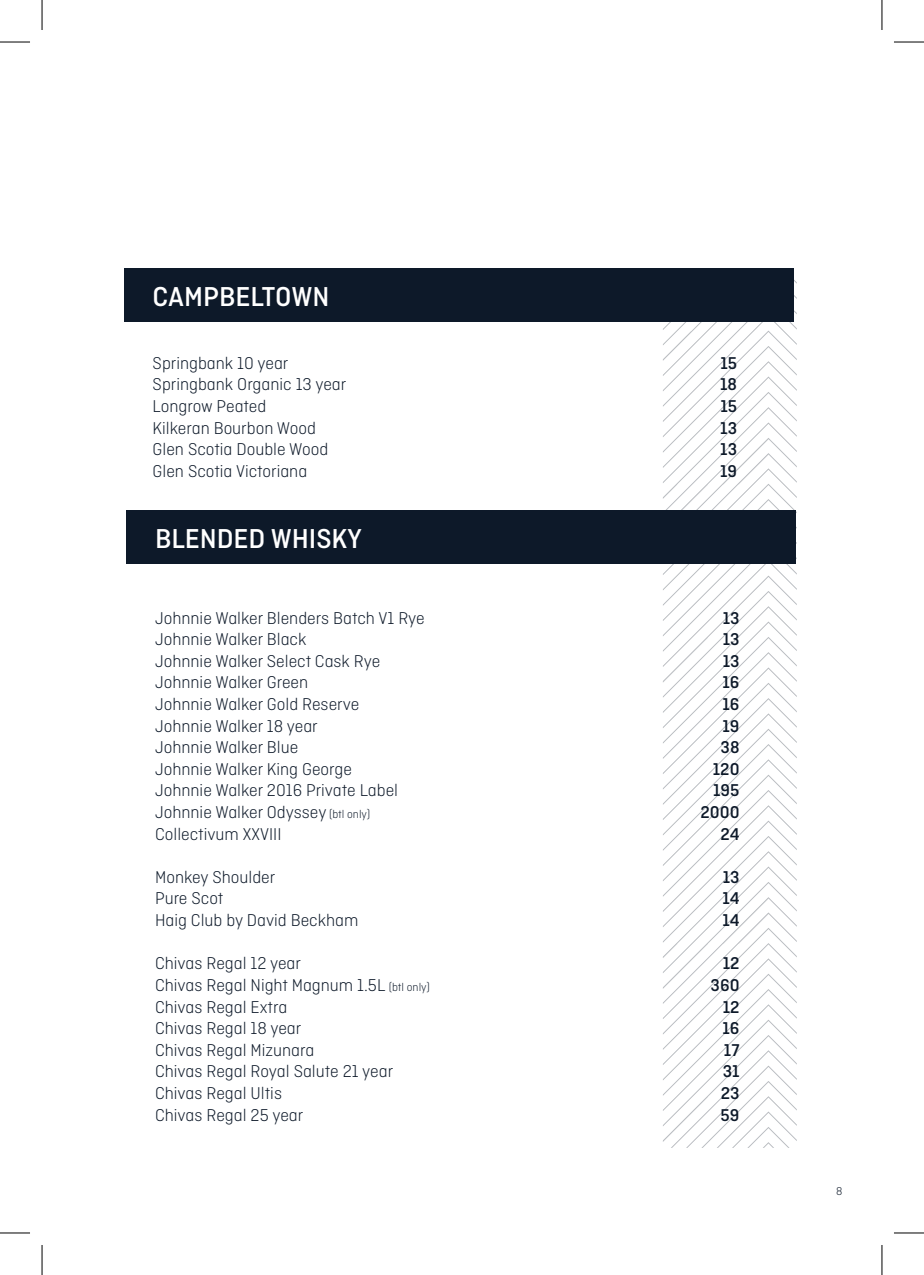
<style>
.page{position:relative;width:924px;height:1275px;background:#fff}
.page>*{position:absolute;margin:0;border:0;box-sizing:border-box;transform-origin:0 0}
.t1{font:500 28.8px "Ciutadella";color:#fff}
.Paragraph_Style_1{font:300 18px "Ciutadella";color:#0d1929}
.Paragraph_Style_1-2{font:500 18px "Ciutadella";color:#0d1929}
.t2{font:300 12px "Ciutadella";color:#0d1929}
.s1{font-size:12px}
</style>
<div class="page">
<svg style="left:662px;top:269px;width:134px;height:879px"></svg>
<div style="left:127px;top:510px;width:669px;height:53px;background:#0d1929"></div>
<div style="left:124px;top:269px;width:669px;height:53px;background:#0d1929"></div>
<hr style="left:0;top:42px;width:30px;height:1px;background:#000">
<hr style="left:893px;top:42px;width:30px;height:1px;background:#000">
<hr style="left:0;top:1232px;width:30px;height:1px;background:#000">
<hr style="left:893px;top:1232px;width:30px;height:1px;background:#000">
<hr style="left:42px;top:0;width:1px;height:30px;background:#000">
<hr style="left:42px;top:1245px;width:1px;height:30px;background:#000">
<hr style="left:881px;top:0;width:1px;height:30px;background:#000">
<hr style="left:881px;top:1245px;width:1px;height:30px;background:#000">
<p class="t1" style="left:152px;top:281px;width:178px">CAMPBELTOWN</p>
<p class="Paragraph_Style_1" style="left:152px;top:353px;width:137px">Springbank 10 year</p>
<p class="Paragraph_Style_1-2" style="left:720px;top:353px;width:18px">15</p>
<p class="Paragraph_Style_1" style="left:152px;top:375px;width:195px">Springbank Organic 13 year</p>
<p class="Paragraph_Style_1-2" style="left:719px;top:374px;width:18px">18</p>
<p class="Paragraph_Style_1" style="left:152px;top:396px;width:115px">Longrow Peated</p>
<p class="Paragraph_Style_1-2" style="left:720px;top:396px;width:18px">15</p>
<p class="Paragraph_Style_1" style="left:152px;top:418px;width:165px">Kilkeran Bourbon Wood</p>
<p class="Paragraph_Style_1-2" style="left:720px;top:418px;width:18px">13</p>
<p class="Paragraph_Style_1" style="left:152px;top:440px;width:177px">Glen Scotia Double Wood</p>
<p class="Paragraph_Style_1-2" style="left:720px;top:439px;width:18px">13</p>
<p class="Paragraph_Style_1" style="left:152px;top:461px;width:156px">Glen Scotia Victoriana</p>
<p class="Paragraph_Style_1-2" style="left:719px;top:461px;width:19px">19</p>
<p class="t1" style="left:155px;top:522px;width:208px">BLENDED WHISKY</p>
<p class="Paragraph_Style_1" style="left:155px;top:608px;width:271px">Johnnie Walker Blenders Batch V1 Rye</p>
<p class="Paragraph_Style_1-2" style="left:722px;top:607px;width:18px">13</p>
<p class="Paragraph_Style_1" style="left:155px;top:629px;width:153px">Johnnie Walker Black</p>
<p class="Paragraph_Style_1-2" style="left:722px;top:629px;width:18px">13</p>
<p class="Paragraph_Style_1" style="left:155px;top:651px;width:227px">Johnnie Walker Select Cask Rye</p>
<p class="Paragraph_Style_1-2" style="left:722px;top:651px;width:18px">13</p>
<p class="Paragraph_Style_1" style="left:155px;top:673px;width:155px">Johnnie Walker Green</p>
<p class="Paragraph_Style_1-2" style="left:722px;top:672px;width:19px">16</p>
<p class="Paragraph_Style_1" style="left:155px;top:694px;width:205px">Johnnie Walker Gold Reserve</p>
<p class="Paragraph_Style_1-2" style="left:722px;top:694px;width:19px">16</p>
<p class="Paragraph_Style_1" style="left:155px;top:716px;width:164px">Johnnie Walker 18 year</p>
<p class="Paragraph_Style_1-2" style="left:722px;top:715px;width:19px">19</p>
<p class="Paragraph_Style_1" style="left:155px;top:737px;width:145px">Johnnie Walker Blue</p>
<p class="Paragraph_Style_1-2" style="left:720px;top:737px;width:20px">38</p>
<p class="Paragraph_Style_1" style="left:155px;top:759px;width:198px">Johnnie Walker King George</p>
<p class="Paragraph_Style_1-2" style="left:712px;top:759px;width:28px">120</p>
<p class="Paragraph_Style_1" style="left:155px;top:781px;width:244px">Johnnie Walker 2016 Private Label</p>
<p class="Paragraph_Style_1-2" style="left:712px;top:780px;width:28px">195</p>
<p class="Paragraph_Style_1" style="left:155px;top:802px;width:217px">Johnnie Walker Odyssey <span class="s1">(btl only)</span></p>
<p class="Paragraph_Style_1-2" style="left:700px;top:802px;width:40px">2000</p>
<p class="Paragraph_Style_1" style="left:155px;top:824px;width:128px">Collectivum XXVIII</p>
<p class="Paragraph_Style_1-2" style="left:720px;top:823px;width:21px">24</p>
<p class="Paragraph_Style_1" style="left:155px;top:867px;width:122px">Monkey Shoulder</p>
<p class="Paragraph_Style_1-2" style="left:722px;top:867px;width:18px">13</p>
<p class="Paragraph_Style_1" style="left:155px;top:889px;width:70px">Pure Scot</p>
<p class="Paragraph_Style_1-2" style="left:722px;top:888px;width:19px">14</p>
<p class="Paragraph_Style_1" style="left:155px;top:910px;width:205px">Haig Club by David Beckham</p>
<p class="Paragraph_Style_1-2" style="left:722px;top:910px;width:19px">14</p>
<p class="Paragraph_Style_1" style="left:155px;top:953px;width:147px">Chivas Regal 12 year</p>
<p class="Paragraph_Style_1-2" style="left:722px;top:953px;width:18px">12</p>
<p class="Paragraph_Style_1" style="left:155px;top:975px;width:276px">Chivas Regal Night Magnum 1.5L <span class="s1">(btl only)</span></p>
<p class="Paragraph_Style_1-2" style="left:710px;top:975px;width:30px">360</p>
<p class="Paragraph_Style_1" style="left:155px;top:997px;width:134px">Chivas Regal Extra</p>
<p class="Paragraph_Style_1-2" style="left:722px;top:996px;width:18px">12</p>
<p class="Paragraph_Style_1" style="left:155px;top:1018px;width:148px">Chivas Regal 18 year</p>
<p class="Paragraph_Style_1-2" style="left:722px;top:1018px;width:19px">16</p>
<p class="Paragraph_Style_1" style="left:155px;top:1040px;width:161px">Chivas Regal Mizunara</p>
<p class="Paragraph_Style_1-2" style="left:723px;top:1039px;width:17px">17</p>
<p class="Paragraph_Style_1" style="left:155px;top:1061px;width:239px">Chivas Regal Royal Salute 21 year</p>
<p class="Paragraph_Style_1-2" style="left:722px;top:1061px;width:18px">31</p>
<p class="Paragraph_Style_1" style="left:155px;top:1083px;width:128px">Chivas Regal Ultis</p>
<p class="Paragraph_Style_1-2" style="left:720px;top:1083px;width:20px">23</p>
<p class="Paragraph_Style_1" style="left:155px;top:1105px;width:150px">Chivas Regal 25 year</p>
<p class="Paragraph_Style_1-2" style="left:720px;top:1104px;width:20px">59</p>
<p class="t2" style="left:835px;top:1184px;width:8px">8</p>
</div>
